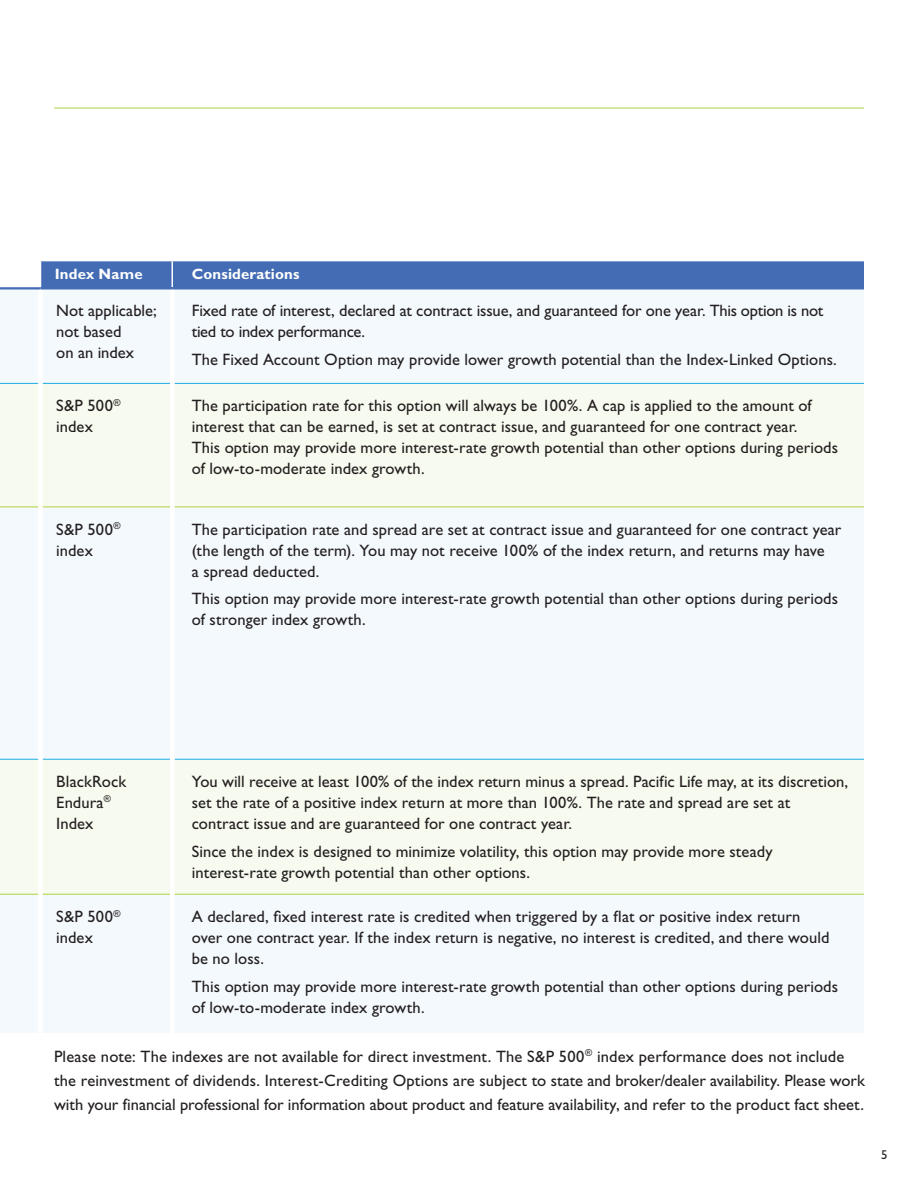
<style>
.page{position:relative;width:918px;height:1188px;background:#fff}
.page>*{position:absolute;margin:0;border:0;box-sizing:border-box;transform-origin:0 0}
.t1{font:16.5px/21px "Gill Sans Std";letter-spacing:.005em;color:#231f20}
.t2{font:700 15px "Gill Sans Std";letter-spacing:.01em;color:#fff}
.t3{font:12.75px "Gill Sans Std";color:#231f20}
</style>
<div class="page">
<div style="left:0;top:289px;width:864px;height:94px;background:#f4f9fd"></div>
<div style="left:0;top:384px;width:864px;height:123px;background:#f7faee"></div>
<svg style="left:0;top:508px;width:864px;height:524px;fill:#f4f9fd"></svg>
<hr style="left:0;top:759px;width:38px;height:1px;background:#20ace3">
<hr style="left:43px;top:759px;width:127px;height:1px;background:#20ace3">
<hr style="left:175px;top:759px;width:689px;height:1px;background:#20ace3">
<hr style="left:0;top:383px;width:38px;height:1px;background:#20ace3">
<hr style="left:43px;top:383px;width:127px;height:1px;background:#20ace3">
<hr style="left:175px;top:383px;width:689px;height:1px;background:#20ace3">
<div style="left:40px;top:261px;width:824px;height:26px;background:#436cb5"></div>
<hr style="left:0;top:507px;width:38px;height:1px;background:#b0d23f">
<hr style="left:43px;top:507px;width:127px;height:1px;background:#b0d23f">
<hr style="left:175px;top:507px;width:689px;height:1px;background:#b0d23f">
<div style="left:38px;top:289px;width:5px;height:94px;background:#fff"></div>
<div style="left:38px;top:383px;width:5px;height:124px;background:#fff"></div>
<div style="left:38px;top:507px;width:5px;height:252px;background:#fff"></div>
<div style="left:170px;top:289px;width:5px;height:94px;background:#fff"></div>
<div style="left:170px;top:383px;width:5px;height:124px;background:#fff"></div>
<div style="left:170px;top:507px;width:5px;height:252px;background:#fff"></div>
<hr style="left:40px;top:287px;width:132px;height:2px;background:#436cb5">
<hr style="left:172px;top:287px;width:692px;height:2px;background:#436cb5">
<hr style="left:0;top:894px;width:38px;height:1px;background:#b0d23f">
<hr style="left:43px;top:894px;width:127px;height:1px;background:#b0d23f">
<hr style="left:175px;top:894px;width:689px;height:1px;background:#b0d23f">
<hr style="left:0;top:287px;width:40px;height:2px;background:#436cb5">
<div style="left:38px;top:759px;width:5px;height:135px;background:#fff"></div>
<div style="left:170px;top:759px;width:5px;height:135px;background:#fff"></div>
<div style="left:38px;top:894px;width:5px;height:139px;background:#fff"></div>
<div style="left:170px;top:894px;width:5px;height:139px;background:#fff"></div>
<hr style="left:54px;top:108px;width:810px;height:1px;background:#b0d23f">
<p class="t2" style="left:55px;top:265px;width:89px">Index Name</p>
<p class="t2" style="left:192px;top:265px;width:109px">Considerations</p>
<p class="t1" style="left:56px;top:300px;width:102px">Not applicable; not based<br>on an index</p>
<p class="t1" style="left:192px;top:300px;width:633px">Fixed rate of interest, declared at contract issue, and guaranteed for one year. This option is not tied to index performance.</p>
<p class="t1" style="left:192px;top:349px;width:647px">The Fixed Account Option may provide lower growth potential than the Index-Linked Options.</p>
<p class="t1" style="left:56px;top:395px;width:66px">S&amp;P 500<sup>® </sup>index</p>
<p class="t1" style="left:192px;top:395px;width:648px">The participation rate for this option will always be 100%. A cap is applied to the amount of interest that can be earned, is set at contract issue, and guaranteed for one contract year.<br>This option may provide more interest-rate growth potential than other options during periods of low-to-moderate index growth.</p>
<p class="t1" style="left:56px;top:519px;width:66px">S&amp;P 500<sup>® </sup>index</p>
<p class="t1" style="left:192px;top:519px;width:651px">The participation rate and spread are set at contract issue and guaranteed for one contract year (the length of the term). You may not receive 100% of the index return, and returns may have<br>a spread deducted.</p>
<p class="t1" style="left:192px;top:588px;width:648px">This option may provide more interest-rate growth potential than other options during periods of stronger index growth.</p>
<p class="t1" style="left:56px;top:771px;width:72px">BlackRock<br>Endura<sup>®<br></sup>Index</p>
<p class="t1" style="left:192px;top:771px;width:658px">You will receive at least 100% of the index return minus a spread. Pacific Life may, at its discretion, set the rate of a positive index return at more than 100%. The rate and spread are set at contract issue and are guaranteed for one contract year.</p>
<p class="t1" style="left:192px;top:841px;width:582px">Since the index is designed to minimize volatility, this option may provide more steady interest-rate growth potential than other options.</p>
<p class="t1" style="left:56px;top:906px;width:66px">S&amp;P 500<sup>® </sup>index</p>
<p class="t1" style="left:192px;top:906px;width:639px">A declared, fixed interest rate is credited when triggered by a flat or positive index return over one contract year. If the index return is negative, no interest is credited, and there would be no loss.</p>
<p class="t1" style="left:192px;top:976px;width:648px">This option may provide more interest-rate growth potential than other options during periods of low-to-moderate index growth.</p>
<p class="t1" style="left:54px;top:1044px;width:813px;line-height:24px">Please note: The indexes are not available for direct investment. The S&amp;P 500<sup>®</sup> index performance does not include the reinvestment of dividends. Interest-Crediting Options are subject to state and broker/dealer availability. Please work with your financial professional for information about product and feature availability, and refer to the product fact sheet.</p>
<p class="t3" style="left:881px;top:1147px;width:8px">5</p>
</div>
